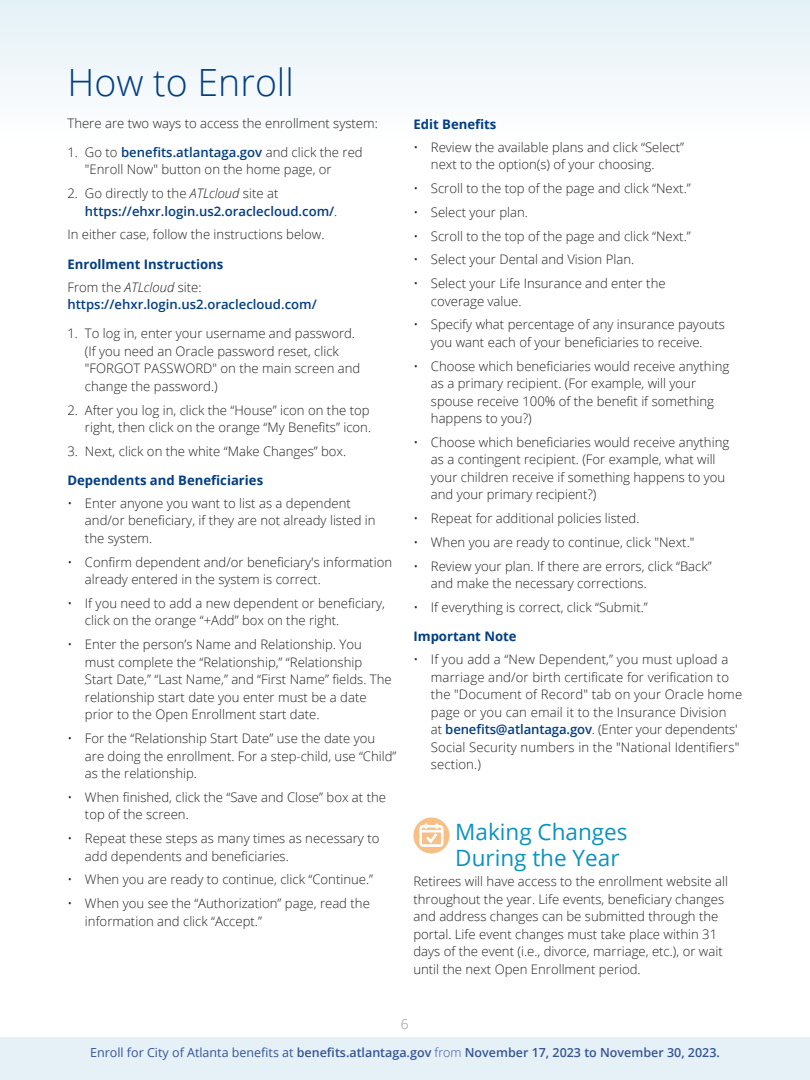
<style>
.page{position:relative;width:810px;height:1080px;background:#fff}
.page>*{position:absolute;margin:0;border:0;box-sizing:border-box;transform-origin:0 0}
.t1{font:300 37.5px "Open Sans";color:#023e84}
.t2{font:22.5px/26.2px "Open Sans";color:#0a93be}
.t3{font:300 13.75px "Open Sans";color:#939598}
.t4{font:300 13.12px/17.5px "Open Sans";color:#231f20}
.t5{font:600 13.12px/17.5px "Open Sans";color:#023e84}
.t6{font:700 13.12px/22.9px "Open Sans";color:#023e84}
.t7{font:600 12.5px "Open Sans";color:#355695}
.s1{font-weight:600;color:#023e84}
.s2{font-weight:300;color:#231f20}
.s3{font-weight:300;font-style:italic;color:#231f20}
.s4{font-weight:400}
.s5{font-weight:300}
</style>
<div class="page">
<div style="left:0;top:0;width:810px;height:139px;background:linear-gradient(to right,#f0f7fa,#f0f7fa)"></div>
<svg style="left:413px;top:818px;width:36px;height:36px"></svg>
<svg style="left:420px;top:824px;width:23px;height:23px"></svg>
<div style="left:0;top:1038px;width:810px;height:42px;background:#e6f0f7"></div>
<h1 class="t1" style="left:68px;top:57px;width:228px">How to Enroll</h1>
<p class="t4" style="left:68px;top:114px;width:312px">There are two ways to access the enrollment system:</p>
<p class="t4" style="left:85px;top:143px;width:279px;text-indent:-17px">1. Go to <span class="s1">benefits.atlantaga.gov</span> and click the red "Enroll Now" button on the home page, or</p>
<p class="t5" style="left:85px;top:184px;width:252px;text-indent:-17px"><span class="s2">2. Go directly to the</span> <span class="s3">ATLcloud</span> <span class="s2">site at </span>https://ehxr.login.us2.oraclecloud.com/<span class="s2">.</span></p>
<p class="t4" style="left:67px;top:226px;width:256px">In either case, follow the instructions below.</p>
<p class="t6" style="left:67px;top:252px;width:157px">Enrollment Instructions<br><span class="s2">From the</span> <span class="s3">ATLcloud</span> <span class="s2">site:</span></p>
<p class="t5" style="left:67px;top:295px;width:251px">https://ehxr.login.us2.oraclecloud.com/</p>
<p class="t4" style="left:85px;top:324px;width:277px;text-indent:-17px">1. To log in, enter your username and password. (If you need an Oracle password reset, click "FORGOT PASSWORD" on the main screen and change the password.)</p>
<p class="t4" style="left:67px;top:401px;width:305px;text-align:right">2. After you log in, click the “House” icon on the top right, then click on the orange “My Benefits” icon.</p>
<p class="t4" style="left:67px;top:442px;width:278px">3. Next, click on the white “Make Changes” box.</p>
<p class="t6" style="left:67px;top:468px;width:197px">Dependents and Beneficiaries</p>
<p class="t4" style="left:85px;top:494px;width:292px;text-indent:-17px">• Enter anyone you want to list as a dependent and/or beneficiary, if they are not already listed in the system.</p>
<p class="t4" style="left:85px;top:553px;width:309px;text-indent:-17px">• Confirm dependent and/or beneficiary's information already entered in the system is correct.</p>
<p class="t4" style="left:85px;top:594px;width:302px;text-indent:-17px">• If you need to add a new dependent or beneficiary, click on the orange “+Add” box on the right.</p>
<p class="t4" style="left:85px;top:635px;width:308px;text-indent:-17px">• Enter the person’s Name and Relationship. You must complete the “Relationship,” “Relationship Start Date,” “Last Name,” and “First Name” fields. The relationship start date you enter must be a date prior to the Open Enrollment start date.</p>
<p class="t4" style="left:85px;top:729px;width:313px;text-indent:-17px">• For the “Relationship Start Date” use the date you are doing the enrollment. For a step-child, use “Child” as the relationship.</p>
<p class="t4" style="left:85px;top:788px;width:303px;text-indent:-17px">• When finished, click the “Save and Close” box at the top of the screen.</p>
<p class="t4" style="left:85px;top:829px;width:296px;text-indent:-17px">• Repeat these steps as many times as necessary to add dependents and beneficiaries.</p>
<p class="t4" style="left:67px;top:871px;width:307px">• When you are ready to continue, click “Continue.”</p>
<p class="t4" style="left:85px;top:894px;width:286px;text-indent:-17px">• When you see the “Authorization” page, read the information and click “Accept.”</p>
<p class="t6" style="left:413px;top:112px;width:85px">Edit Benefits</p>
<p class="t4" style="left:431px;top:138px;width:255px;text-indent:-17px">• Review the available plans and click “Select” next to the option(s) of your choosing.</p>
<p class="t4" style="left:413px;top:179px;width:279px">• Scroll to the top of the page and click “Next.”</p>
<p class="t4" style="left:413px;top:203px;width:114px">• Select your plan.</p>
<p class="t4" style="left:413px;top:227px;width:279px">• Scroll to the top of the page and click “Next.”</p>
<p class="t4" style="left:413px;top:250px;width:220px">• Select your Dental and Vision Plan.</p>
<p class="t4" style="left:431px;top:274px;width:236px;text-indent:-17px">• Select your Life Insurance and enter the coverage value.</p>
<p class="t4" style="left:413px;top:316px;width:313px;text-align:center">• Specify what percentage of any insurance payouts you want each of your beneficiaries to receive.</p>
<p class="t4" style="left:431px;top:357px;width:300px;text-indent:-17px">• Choose which beneficiaries would receive anything as a primary recipient. (For example, will your spouse receive 100% of the benefit if something happens to you?)</p>
<p class="t4" style="left:431px;top:433px;width:300px;text-indent:-17px">• Choose which beneficiaries would receive anything as a contingent recipient. (For example, what will your children receive if something happens to you and your primary recipient?)</p>
<p class="t4" style="left:413px;top:509px;width:225px">• Repeat for additional policies listed.</p>
<p class="t4" style="left:413px;top:533px;width:282px">• When you are ready to continue, click "Next."</p>
<p class="t4" style="left:431px;top:557px;width:282px;text-indent:-17px">• Review your plan. If there are errors, click “Back” and make the necessary corrections.</p>
<p class="t4" style="left:413px;top:598px;width:236px">• If everything is correct, click “Submit.”</p>
<p class="t6" style="left:413px;top:625px;width:105px">Important Note</p>
<p class="t4" style="left:431px;top:650px;width:313px;text-indent:-17px">• If you add a “New Dependent,” you must upload a marriage and/or birth certificate for verification to the "Document of Record" tab on your Oracle home page or you can email it to the Insurance Division<br>at <span class="s1">benefits@atlantaga.gov</span>. (Enter your dependents' Social Security numbers in the "National Identifiers" section.)</p>
<h2 class="t2" style="left:455px;top:818px;width:174px">Making Changes<br>During the Year</h2>
<p class="t4" style="left:413px;top:872px;width:316px">Retirees will have access to the enrollment website all throughout the year. Life events, beneficiary changes and address changes can be submitted through the portal. Life event changes must take place within 31 days of the event (i. e., divorce, marriage, etc.), or wait until the next Open Enrollment period.</p>
<p class="t3" style="left:401px;top:1014px;width:9px">6</p>
<p class="t7" style="left:90px;top:1044px;width:631px"><span class="s4">Enroll for City of Atlanta benefits at</span> benefits.atlantaga.gov <span class="s5">from</span> November 17, 2023 to November 30, 2023.</p>
</div>
